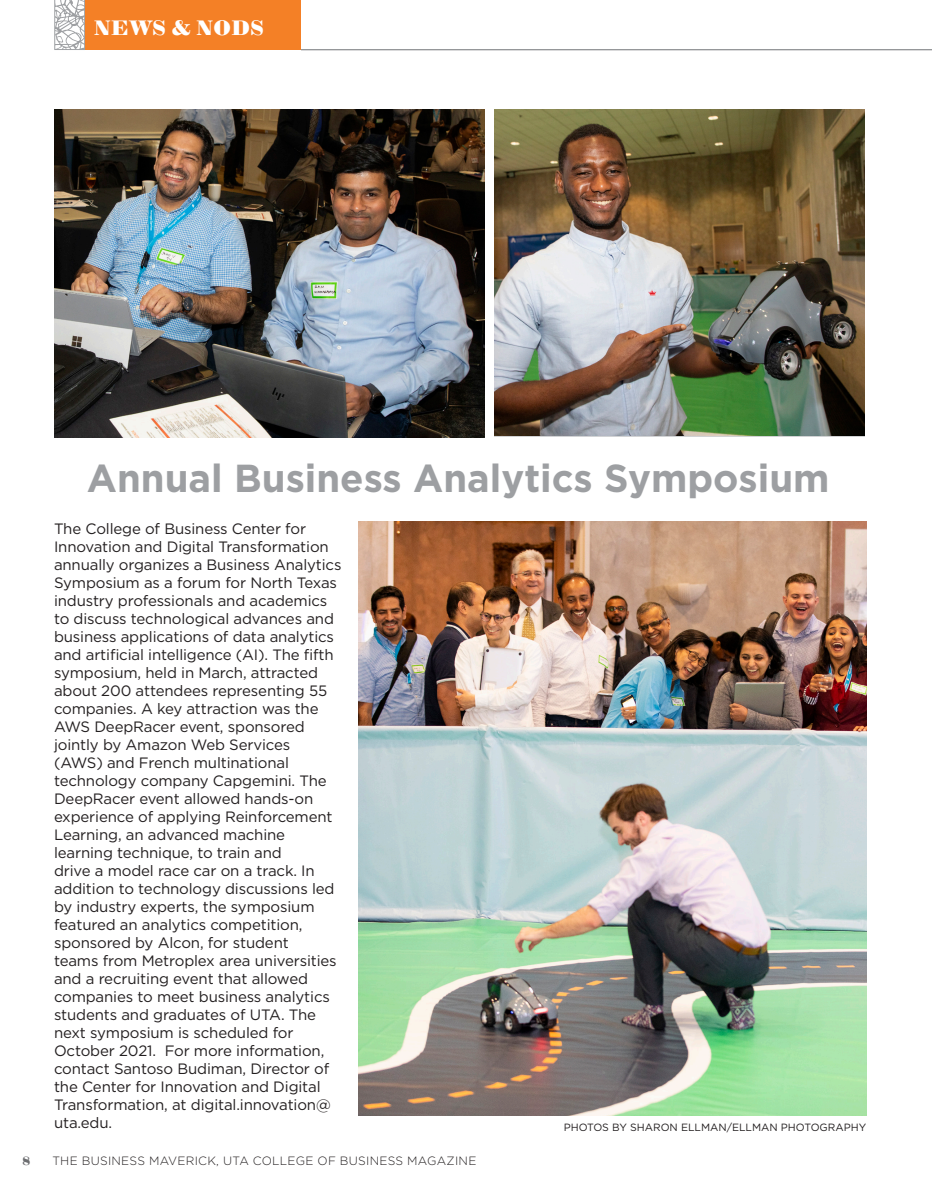
<style>
.page{position:relative;width:932px;height:1187px;background:#fff}
.page>*{position:absolute;margin:0;border:0;box-sizing:border-box;transform-origin:0 0}
.t1{font:700 39px "Gotham";color:#9d9fa2}
.t2{font:21px "Sybarite Small";letter-spacing:.02em;color:#fff}
.Body{font:15px/18px "Gotham";letter-spacing:-.01em;color:#231f20}
.t3{font:300 12px "Gotham";letter-spacing:.02em;color:#231f20}
.t4{font:12px "Sybarite Small";color:#6c6d70}
.Body-2{font:10.5px "Gotham";color:#231f20}
</style>
<div class="page">
<hr style="left:301px;top:49px;width:630px;height:1px;background:#808285">
<svg style="left:54px;top:0;width:31px;height:50px"></svg>
<div style="left:85px;top:0;width:216px;height:50px;background:#f48026"></div>
<img style="left:359px;top:521px;width:507px;height:594px">
<img style="left:494px;top:109px;width:370px;height:327px">
<img style="left:54px;top:109px;width:430px;height:328px">
<p class="t2" style="left:94px;top:14px;width:171px">NEWS &amp; NODS</p>
<p class="t1" style="left:87px;top:452px;width:744px">Annual Business Analytics Symposium</p>
<p class="Body" style="left:54px;top:519px;width:289px">The College of Business Center for Innovation and Digital Transformation annually organizes a Business Analytics Symposium as a forum for North Texas industry professionals and academics to discuss technological advances and business applications of data analytics and artificial intelligence (AI). The fifth symposium, held in March, attracted about 200 attendees representing 55 companies. A key attraction was the AWS DeepRacer event, sponsored jointly by Amazon Web Services (AWS) and French multinational technology company Capgemini. The DeepRacer event allowed hands-on experience of applying Reinforcement Learning, an advanced machine learning technique, to train and<br>drive a model race car on a track. In addition to technology discussions led by industry experts, the symposium featured an analytics competition, sponsored by Alcon, for student<br>teams from Metroplex area universities and a recruiting event that allowed companies to meet business analytics students and graduates of UTA. The next symposium is scheduled for October 2021. For more information, contact Santoso Budiman, Director of the Center for Innovation and Digital Transformation, at digital.innovation@ uta.edu.</p>
<p class="t4" style="left:22px;top:1153px;width:9px">8</p>
<p class="t3" style="left:52px;top:1153px;width:425px">THE BUSINESS MAVERICK, UTA COLLEGE OF BUSINESS MAGAZINE</p>
<p class="Body-2" style="left:563px;top:1120px;width:304px">PHOTOS BY SHARON ELLMAN/ELLMAN PHOTOGRAPHY</p>
</div>
